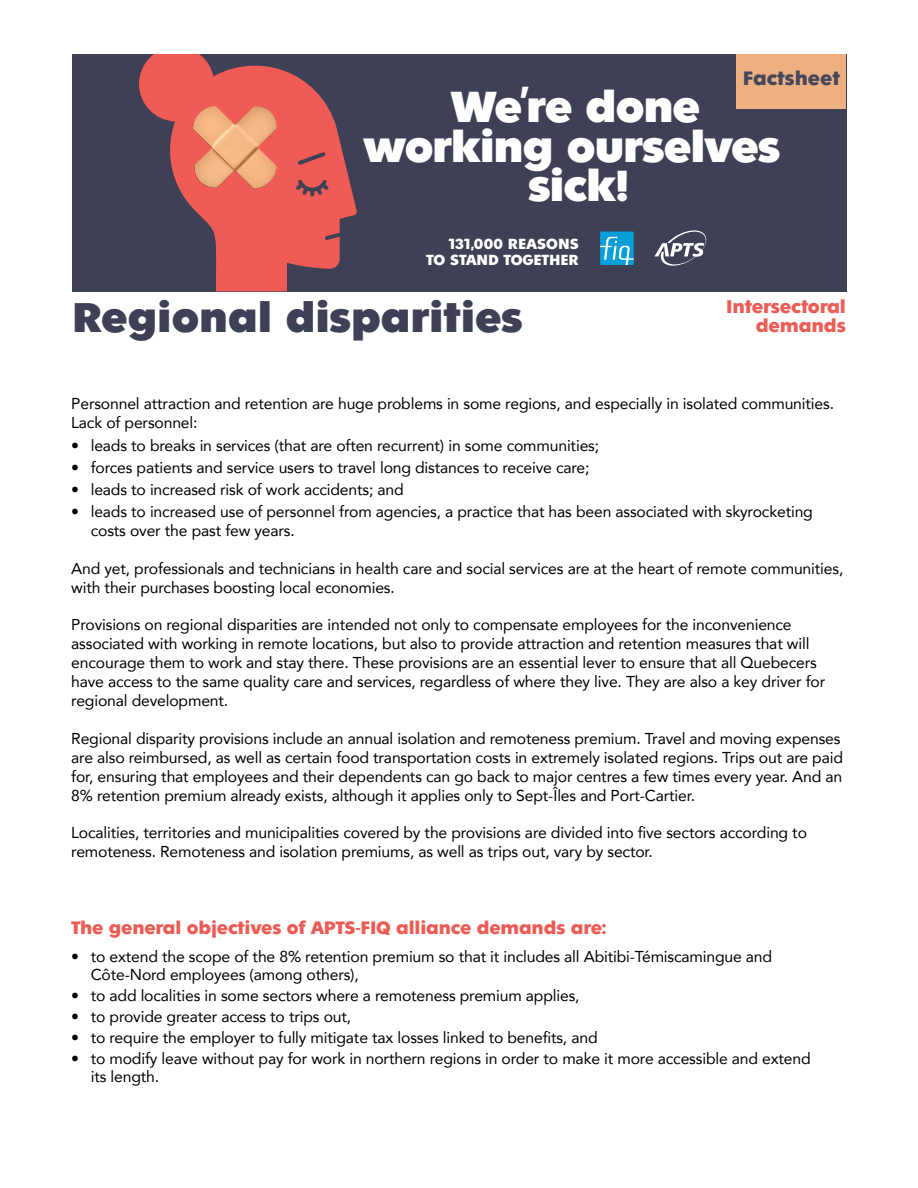
<style>
.page{position:relative;width:918px;height:1188px;background:#fff}
.page>*{position:absolute;margin:0;border:0;box-sizing:border-box;transform-origin:0 0}
.t1{font:900 47.1px/39.8px "Fenomen Sans";letter-spacing:-.025em;color:#fff;text-align:center}
.t2{font:900 45px "Fenomen Sans";color:#3e4055}
.t3{font:700 21px "Fenomen Sans";color:#47475b}
.t4{font:700 19.8px/19.5px "Fenomen Sans";letter-spacing:-.01em;color:#eb5c56;text-align:right}
.t5{font:700 19.5px "Fenomen Sans";letter-spacing:-.01em;color:#eb5c56}
.t6{font:700 15.9px/15.9px "Fenomen Sans";color:#fff;text-align:right}
.t7{font:15.75px/18.9px "Avenir";letter-spacing:-.01em;color:#000}
</style>
<div class="page">
<div style="left:72px;top:54px;width:774px;height:237px;background:#3e4055"></div>
<svg style="left:139px;top:54px;width:218px;height:215px;fill:#f05b55"></svg>
<svg style="left:195px;top:210px;width:92px;height:81px"></svg>
<img style="left:192px;top:105px;width:86px;height:86px">
<svg style="left:654px;top:230px;width:53px;height:36px"></svg>
<div style="left:600px;top:231px;width:34px;height:34px;background:#089eda"></div>
<svg style="left:600px;top:237px;width:34px;height:28px"></svg>
<div style="left:737px;top:54px;width:109px;height:54px;background:#eeb081"></div>
<h3 class="t3" style="left:743px;top:67px;width:99px">Factsheet</h3>
<h1 class="t1" style="left:363px;top:87px;width:419px">We’re done working ourselves sick!</h1>
<p class="t6" style="left:426px;top:236px;width:154px">131,000 REASONS<br>TO STAND TOGETHER</p>
<h2 class="t2" style="left:72px;top:293px;width:452px">Regional disparities</h2>
<p class="t4" style="left:726px;top:297px;width:121px">Intersectoral demands</p>
<p class="t7" style="left:71px;top:394px;width:764px">Personnel attraction and retention are huge problems in some regions, and especially in isolated communities.<br>Lack of personnel:</p>
<p class="t7" style="left:71px;top:436px;width:529px">• leads to breaks in services (that are often recurrent) in some communities;</p>
<p class="t7" style="left:71px;top:458px;width:520px">• forces patients and service users to travel long distances to receive care;</p>
<p class="t7" style="left:71px;top:480px;width:334px">• leads to increased risk of work accidents; and</p>
<p class="t7" style="left:91px;top:502px;width:724px;text-indent:-19px">• leads to increased use of personnel from agencies, a practice that has been associated with skyrocketing costs over the past few years.</p>
<p class="t7" style="left:71px;top:558px;width:774px">And yet, professionals and technicians in health care and social services are at the heart of remote communities, with their purchases boosting local economies.</p>
<p class="t7" style="left:71px;top:615px;width:755px">Provisions on regional disparities are intended not only to compensate employees for the inconvenience associated with working in remote locations, but also to provide attraction and retention measures that will encourage them to work and stay there. These provisions are an essential lever to ensure that all Quebecers have access to the same quality care and services, regardless of where they live. They are also a key driver for regional development.</p>
<p class="t7" style="left:71px;top:728px;width:773px">Regional disparity provisions include an annual isolation and remoteness premium. Travel and moving expenses are also reimbursed, as well as certain food transportation costs in extremely isolated regions. Trips out are paid for, ensuring that employees and their dependents can go back to major centres a few times every year. And an 8% retention premium already exists, although it applies only to Sept-Îles and Port-Cartier.</p>
<p class="t7" style="left:71px;top:823px;width:737px">Localities, territories and municipalities covered by the provisions are divided into five sectors according to remoteness. Remoteness and isolation premiums, as well as trips out, vary by sector.</p>
<p class="t5" style="left:71px;top:917px;width:537px">The general objectives of APTS-FIQ alliance demands are:</p>
<p class="t7" style="left:91px;top:947px;width:683px;line-height:18px;text-indent:-19px">• to extend the scope of the 8% retention premium so that it includes all Abitibi-Témiscamingue and<br>Côte-Nord employees (among others),</p>
<p class="t7" style="left:71px;top:986px;width:510px">• to add localities in some sectors where a remoteness premium applies,</p>
<p class="t7" style="left:71px;top:1007px;width:282px">• to provide greater access to trips out,</p>
<p class="t7" style="left:71px;top:1028px;width:528px">• to require the employer to fully mitigate tax losses linked to benefits, and</p>
<p class="t7" style="left:91px;top:1049px;width:722px;line-height:18px;text-indent:-19px">• to modify leave without pay for work in northern regions in order to make it more accessible and extend its length.</p>
</div>
